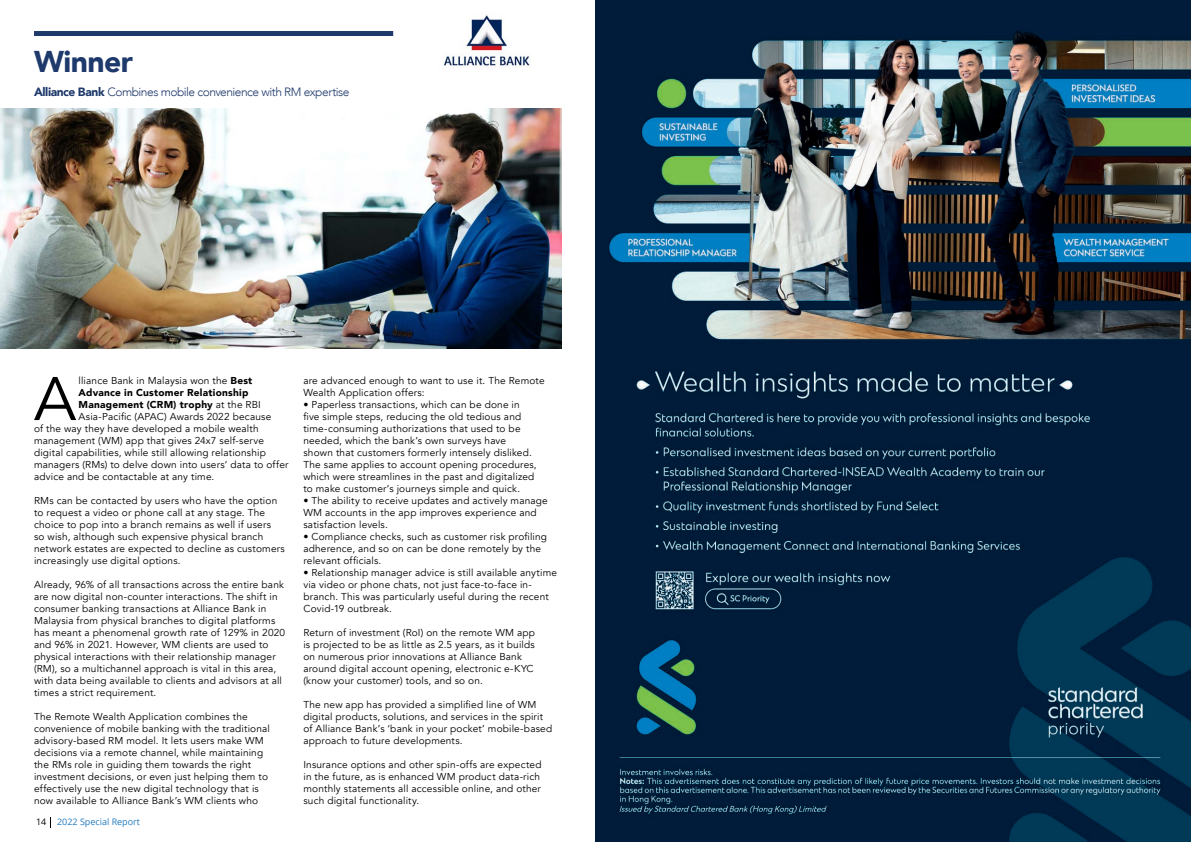
<style>
.page{position:relative;width:1191px;height:842px;background:#fff}
.page>*{position:absolute;margin:0;border:0;box-sizing:border-box;transform-origin:0 0}
.t1{font:60.8px "Avenir";color:#000}
.t2{font:900 30px "Avenir";letter-spacing:-.015em;color:#1e396b}
.t3{font:300 12px "Avenir";letter-spacing:-.04em;color:#1e396b}
.t4{font:10px/12px "Avenir";letter-spacing:.015em;color:#000}
.t5{font:900 10px "Avenir";letter-spacing:.02em;color:#000}
.t6{font:9px "Open Sans";color:#227bc0}
.s1{font-weight:900}
.s2{font-weight:400}
.s3{color:#000}
</style>
<div class="page">
<div style="left:34px;top:31px;width:359px;height:5px;background:#1e396b"></div>
<img style="left:0;top:108px;width:561px;height:240px">
<img style="left:443px;top:14px;width:88px;height:54px">
<img style="left:595px;top:0;width:596px;height:842px">
<p class="t2" style="left:34px;top:36px;width:100px">Winner</p>
<p class="t3" style="left:34px;top:85px;width:317px"><span class="s1">Alliance Bank</span> Combines mobile convenience with RM expertise</p>
<p class="t1" style="left:34px;top:363px;width:44px">A</p>
<p class="t4" style="left:79px;top:375px;width:175px">lliance Bank in Malaysia won the <span class="s1">Best</span></p>
<p class="t5" style="left:79px;top:384px;width:171px">Advance in Customer Relationship</p>
<p class="t5" style="left:79px;top:396px;width:184px">Management (CRM) trophy <span class="s2">at the RBI</span></p>
<p class="t4" style="left:79px;top:411px;width:194px">Asia-Pacific (APAC) Awards 2022 because</p>
<p class="t4" style="left:34px;top:423px;width:226px">of the way they have developed a mobile wealth</p>
<p class="t4" style="left:34px;top:435px;width:231px">management (WM) app that gives 24x7 self-serve</p>
<p class="t4" style="left:34px;top:447px;width:233px">digital capabilities, while still allowing relationship</p>
<p class="t4" style="left:34px;top:459px;width:256px">managers (RMs) to delve down into users’ data to offer</p>
<p class="t4" style="left:34px;top:471px;width:182px">advice and be contactable at any time.</p>
<p class="t4" style="left:34px;top:495px;width:252px">RMs can be contacted by users who have the option to request a video or phone call at any stage. The choice to pop into a branch remains as well if users<br>so wish, although such expensive physical branch network estates are expected to decline as customers increasingly use digital options.</p>
<p class="t4" style="left:34px;top:579px;width:252px">Already, 96% of all transactions across the entire bank are now digital non-counter interactions. The shift in consumer banking transactions at Alliance Bank in Malaysia from physical branches to digital platforms has meant a phenomenal growth rate of 129% in 2020 and 96% in 2021. However, WM clients are used to physical interactions with their relationship manager (RM), so a multichannel approach is vital in this area, with data being available to clients and advisors at all times a strict requirement.</p>
<p class="t4" style="left:34px;top:711px;width:237px">The Remote Wealth Application combines the convenience of mobile banking with the traditional advisory-based RM model. It lets users make WM decisions via a remote channel, while maintaining the RMs role in guiding them towards the right investment decisions, or even just helping them to effectively use the new digital technology that is now available to Alliance Bank’s WM clients who</p>
<p class="t6" style="left:36px;top:816px;width:106px"><span class="s3">14</span> 2022 Special Report</p>
<p class="t4" style="left:303px;top:375px;width:243px">are advanced enough to want to use it. The Remote<br>Wealth Application offers:</p>
<p class="t4" style="left:303px;top:399px;width:235px">• Paperless transactions, which can be done in five simple steps, reducing the old tedious and time-consuming authorizations that used to be needed, which the bank’s own surveys have shown that customers formerly intensely disliked.<br>The same applies to account opening procedures, which were streamlines in the past and digitalized to make customer’s journeys simple and quick.</p>
<p class="t4" style="left:303px;top:495px;width:246px">• The ability to receive updates and actively manage<br>WM accounts in the app improves experience and satisfaction levels.</p>
<p class="t4" style="left:303px;top:531px;width:245px">• Compliance checks, such as customer risk profiling adherence, and so on can be done remotely by the relevant officials.</p>
<p class="t4" style="left:303px;top:567px;width:255px">• Relationship manager advice is still available anytime via video or phone chats, not just face-to-face in&shy;branch. This was particularly useful during the recent Covid-19 outbreak.</p>
<p class="t4" style="left:303px;top:627px;width:233px">Return of investment (RoI) on the remote WM app is projected to be as little as 2.5 years, as it builds on numerous prior innovations at Alliance Bank around digital account opening, electronic e-KYC (know your customer) tools, and so on.</p>
<p class="t4" style="left:303px;top:699px;width:250px">The new app has provided a simplified line of WM digital products, solutions, and services in the spirit of Alliance Bank’s ‘bank in your pocket’ mobile-based approach to future developments.</p>
<p class="t4" style="left:303px;top:759px;width:240px">Insurance options and other spin-offs are expected in the future, as is enhanced WM product data-rich monthly statements all accessible online, and other such digital functionality.</p>
</div>
